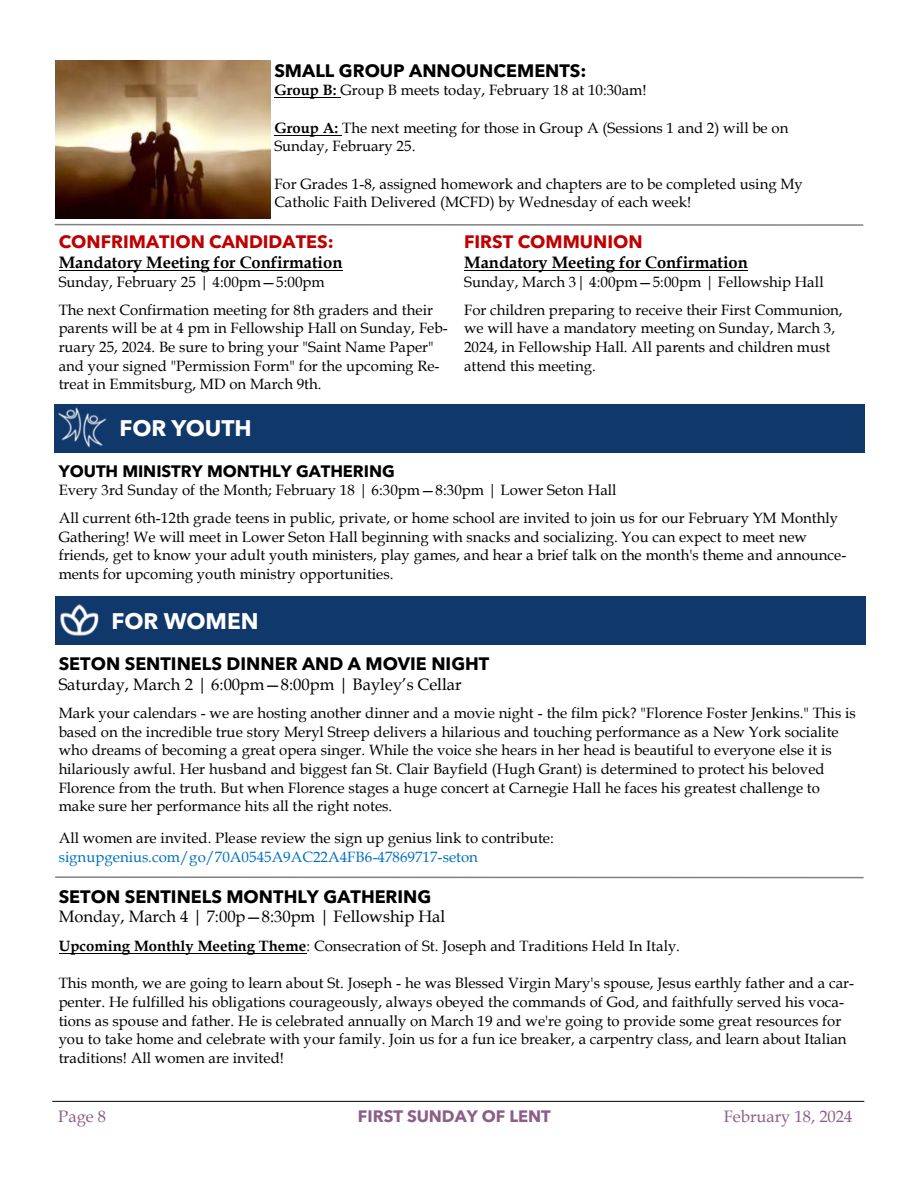
<style>
.page{position:relative;width:918px;height:1188px;background:#fff}
.page>*{position:absolute;margin:0;border:0;box-sizing:border-box;transform-origin:0 0}
.t1{font:700 22.5px "Avenir Next LT Pro";letter-spacing:-.005em;color:#fff}
.t2{font:700 18px "Avenir Next LT Pro";color:#000}
.t3{font:700 18px "Avenir Next LT Pro";color:#c00000}
.t4{font:16.5px "Book Antiqua";color:#000}
.t5{font:700 16.5px "Book Antiqua";color:#000}
.t6{font:700 16.5px "Avenir Next LT Pro";color:#000}
.t7{font:16.5px "Book Antiqua";color:#8c5e88}
.t8{font:700 16.5px "Avenir Next LT Pro";letter-spacing:-.005em;color:#8c5e88}
.t9{font:15px/18.6px "Book Antiqua";color:#000}
.t10{font:15px "Book Antiqua";color:#0070c0}
.s1{font-weight:700}
</style>
<div class="page">
<hr style="left:52px;top:1101px;width:812px;height:1px;background:#000">
<div style="left:54px;top:404px;width:811px;height:48px;background:#11386a"></div>
<img style="left:58px;top:407px;width:49px;height:41px">
<div style="left:55px;top:596px;width:810px;height:49px;background:#11386a"></div>
<img style="left:60px;top:604px;width:39px;height:32px">
<hr style="left:59px;top:270px;width:283px;height:1px;background:#000">
<hr style="left:464px;top:270px;width:284px;height:1px;background:#000">
<hr style="left:59px;top:953px;width:248px;height:1px;background:#000">
<hr style="left:55px;top:876px;width:809px;height:2px;background:#000;opacity:.5">
<hr style="left:274px;top:97px;width:67px;height:1px;background:#000">
<hr style="left:274px;top:135px;width:68px;height:1px;background:#000">
<img style="left:55px;top:60px;width:215px;height:158px">
<hr style="left:55px;top:224px;width:808px;height:2px;background:#000;opacity:.5">
<p class="t2" style="left:274px;top:60px;width:314px">SMALL GROUP ANNOUNCEMENTS:</p>
<p class="t9" style="left:274px;top:81px;width:374px"><span class="s1">Group B:</span> Group B meets today, February 18 at 10:30am!</p>
<p class="t9" style="left:274px;top:119px;width:516px"><span class="s1">Group A:</span> The next meeting for those in Group A (Sessions 1 and 2) will be on</p>
<p class="t9" style="left:274px;top:137px;width:143px">Sunday, February 25.</p>
<p class="t9" style="left:274px;top:175px;width:530px">For Grades 1-8, assigned homework and chapters are to be completed using My<br>Catholic Faith Delivered (MCFD) by Wednesday of each week!</p>
<p class="t3" style="left:59px;top:231px;width:277px">CONFRIMATION CANDIDATES:</p>
<p class="t5" style="left:59px;top:253px;width:285px">Mandatory Meeting for Confirmation</p>
<p class="t9" style="left:59px;top:273px;width:268px">Sunday, February 25 | 4:00pm—5:00pm</p>
<p class="t9" style="left:59px;top:301px;width:391px">The next Confirmation meeting for 8th graders and their parents will be at 4 pm in Fellowship Hall on Sunday, Feb&shy;ruary 25, 2024. Be sure to bring your "Saint Name Paper" and your signed "Permission Form" for the upcoming Re&shy;treat in Emmitsburg, MD on March 9th.</p>
<p class="t1" style="left:119px;top:415px;width:134px">FOR YOUTH</p>
<p class="t3" style="left:464px;top:231px;width:180px">FIRST COMMUNION</p>
<p class="t5" style="left:464px;top:253px;width:285px">Mandatory Meeting for Confirmation</p>
<p class="t9" style="left:464px;top:273px;width:361px">Sunday, March 3| 4:00pm—5:00pm | Fellowship Hall</p>
<p class="t9" style="left:464px;top:301px;width:380px">For children preparing to receive their First Communion, we will have a mandatory meeting on Sunday, March 3, 2024, in Fellowship Hall. All parents and children must attend this meeting.</p>
<p class="t6" style="left:59px;top:461px;width:338px">YOUTH MINISTRY MONTHLY GATHERING</p>
<p class="t9" style="left:59px;top:481px;width:559px">Every 3rd Sunday of the Month; February 18 | 6:30pm—8:30pm | Lower Seton Hall</p>
<h1 class="t9" style="left:59px;top:509px;width:789px">All current 6th-12th grade teens in public, private, or home school are invited to join us for our February YM Monthly Gathering! We will meet in Lower Seton Hall beginning with snacks and socializing. You can expect to meet new friends, get to know your adult youth ministers, play games, and hear a brief talk on the month's theme and announce&shy;ments for upcoming youth ministry opportunities.</h1>
<p class="t1" style="left:111px;top:607px;width:149px">FOR WOMEN</p>
<p class="t2" style="left:59px;top:652px;width:432px">SETON SENTINELS DINNER AND A MOVIE NIGHT</p>
<p class="t4" style="left:59px;top:674px;width:405px">Saturday, March 2 | 6:00pm—8:00pm | Bayley’s Cellar</p>
<p class="t9" style="left:59px;top:704px;width:799px">Mark your calendars - we are hosting another dinner and a movie night - the film pick? "Florence Foster Jenkins." This is based on the incredible true story Meryl Streep delivers a hilarious and touching performance as a New York socialite who dreams of becoming a great opera singer. While the voice she hears in her head is beautiful to everyone else it is hilariously awful. Her husband and biggest fan St. Clair Bayfield (Hugh Grant) is determined to protect his beloved Florence from the truth. But when Florence stages a huge concert at Carnegie Hall he faces his greatest challenge to make sure her performance hits all the right notes.</p>
<p class="t9" style="left:59px;top:829px;width:497px">All women are invited. Please review the sign up genius link to contribute:</p>
<p class="t10" style="left:59px;top:848px;width:421px">signupgenius.com/go/70A0545A9AC22A4FB6-47869717-seton</p>
<p class="t2" style="left:59px;top:885px;width:374px">SETON SENTINELS MONTHLY GATHERING</p>
<p class="t4" style="left:59px;top:907px;width:388px">Monday, March 4 | 7:00p—8:30pm | Fellowship Hal</p>
<p class="t9" style="left:59px;top:937px;width:623px"><span class="s1">Upcoming Monthly Meeting Theme</span>: Consecration of St. Joseph and Traditions Held In Italy.</p>
<p class="t9" style="left:59px;top:974px;width:797px">This month, we are going to learn about St. Joseph - he was Blessed Virgin Mary's spouse, Jesus earthly father and a car&shy;penter. He fulfilled his obligations courageously, always obeyed the commands of God, and faithfully served his voca&shy;tions as spouse and father. He is celebrated annually on March 19 and we're going to provide some great resources for you to take home and celebrate with your family. Join us for a fun ice breaker, a carpentry class, and learn about Italian traditions! All women are invited!</p>
<p class="t7" style="left:58px;top:1107px;width:49px">Page 8</p>
<p class="t8" style="left:358px;top:1106px;width:194px">FIRST SUNDAY OF LENT</p>
<p class="t7" style="left:724px;top:1107px;width:130px">February 18, 2024</p>
</div>
